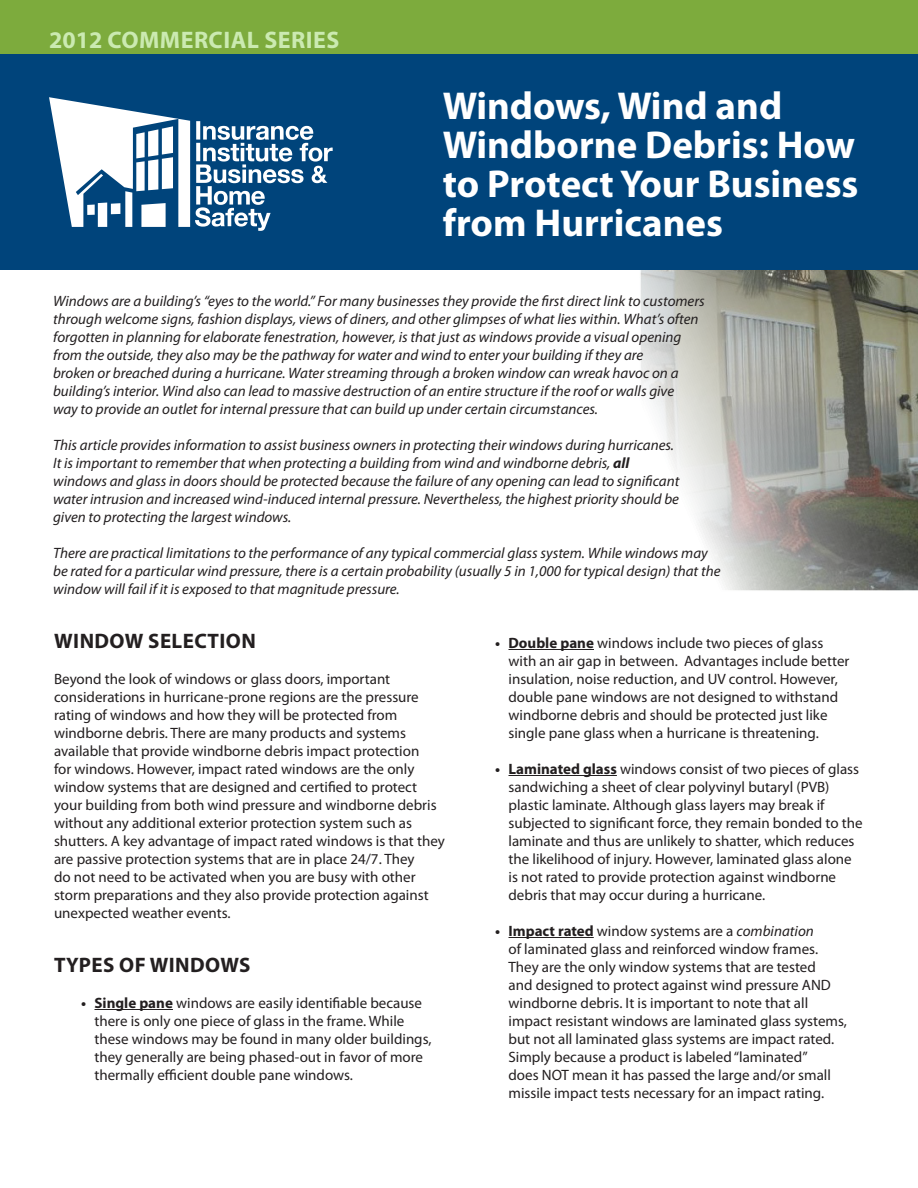
<style>
.page{position:relative;width:918px;height:1188px;background:#fff}
.page>*{position:absolute;margin:0;border:0;box-sizing:border-box;transform-origin:0 0}
.Heading_1{font:700 39px/39px "Myriad Pro";color:#fff}
.Heading_2{font:700 24px "Myriad Pro";letter-spacing:.02em;color:#cbeab1}
.Heading_2-2{font:700 21px "Myriad Pro";letter-spacing:.02em;color:#231f20}
.Bullets{font:15px/18px "Myriad Pro";color:#231f20}
.t1{font:italic 15px/18px "Myriad Pro";color:#231f20}
.s1{font-weight:700}
.s2{font-style:italic}
</style>
<div class="page">
<img style="left:640px;top:270px;width:278px;height:321px">
<hr style="left:94px;top:1009px;width:79px;height:1px;background:#231f20">
<hr style="left:508px;top:649px;width:86px;height:1px;background:#231f20">
<hr style="left:508px;top:775px;width:109px;height:1px;background:#231f20">
<hr style="left:508px;top:937px;width:86px;height:1px;background:#231f20">
<div style="left:0;top:34px;width:918px;height:236px;background:#00447b"></div>
<div style="left:0;top:0;width:918px;height:54px;background:#7dab3d"></div>
<svg style="left:49px;top:97px;width:284px;height:134px"></svg>
<p class="Heading_2" style="left:49px;top:24px;width:292px">2012 COMMERCIAL SERIES</p>
<p class="Heading_1" style="left:443px;top:85px;width:417px">Windows, Wind and<br>Windborne Debris: How to Protect Your Business from Hurricanes</p>
<p class="t1" style="left:53px;top:292px;width:653px">Windows are a building’s “eyes to the world.” For many businesses they provide the first direct link to customers through welcome signs, fashion displays, views of diners, and other glimpses of what lies within. What’s often forgotten in planning for elaborate fenestration, however, is that just as windows provide a visual opening from the outside, they also may be the pathway for water and wind to enter your building if they are<br>broken or breached during a hurricane. Water streaming through a broken window can wreak havoc on a building’s interior. Wind also can lead to massive destruction of an entire structure if the roof or walls give<br>way to provide an outlet for internal pressure that can build up under certain circumstances.</p>
<p class="t1" style="left:53px;top:436px;width:628px">This article provides information to assist business owners in protecting their windows during hurricanes.<br>It is important to remember that when protecting a building from wind and windborne debris, <span class="s1">all </span>windows and glass in doors should be protected because the failure of any opening can lead to significant water intrusion and increased wind-induced internal pressure. Nevertheless, the highest priority should be given to protecting the largest windows.</p>
<p class="t1" style="left:53px;top:544px;width:669px">There are practical limitations to the performance of any typical commercial glass system. While windows may be rated for a particular wind pressure, there is a certain probability (usually 5 in 1,000 for typical design) that the window will fail if it is exposed to that magnitude pressure.</p>
<p class="Heading_2-2" style="left:54px;top:627px;width:203px">WINDOW SELECTION</p>
<p class="Bullets" style="left:54px;top:670px;width:392px">Beyond the look of windows or glass doors, important considerations in hurricane-prone regions are the pressure rating of windows and how they will be protected from windborne debris. There are many products and systems available that provide windborne debris impact protection<br>for windows. However, impact rated windows are the only window systems that are designed and certified to protect your building from both wind pressure and windborne debris without any additional exterior protection system such as shutters. A key advantage of impact rated windows is that they are passive protection systems that are in place 24/7. They<br>do not need to be activated when you are busy with other storm preparations and they also provide protection against unexpected weather events.</p>
<p class="Heading_2-2" style="left:54px;top:951px;width:198px">TYPES OF WINDOWS</p>
<p class="Bullets" style="left:94px;top:994px;width:339px;text-indent:-14px"><span class="s1">• Single pane</span> windows are easily identifiable because there is only one piece of glass in the frame. While these windows may be found in many older buildings, they generally are being phased-out in favor of more thermally efficient double pane windows.</p>
<p class="Bullets" style="left:508px;top:634px;width:342px;text-indent:-14px"><span class="s1">• Double pane</span> windows include two pieces of glass with an air gap in between. Advantages include better insulation, noise reduction, and UV control. However, double pane windows are not designed to withstand windborne debris and should be protected just like single pane glass when a hurricane is threatening.</p>
<p class="Bullets" style="left:508px;top:760px;width:356px;text-indent:-14px"><span class="s1">• Laminated glass</span> windows consist of two pieces of glass sandwiching a sheet of clear polyvinyl butaryl (PVB) plastic laminate. Although glass layers may break if subjected to significant force, they remain bonded to the laminate and thus are unlikely to shatter, which reduces the likelihood of injury. However, laminated glass alone is not rated to provide protection against windborne debris that may occur during a hurricane.</p>
<p class="Bullets" style="left:508px;top:922px;width:340px;text-indent:-14px"><span class="s1">• Impact rated</span> window systems are a <span class="s2">combination<br></span>of laminated glass and reinforced window frames.<br>They are the only window systems that are tested<br>and designed to protect against wind pressure AND windborne debris. It is important to note that all impact resistant windows are laminated glass systems, but not all laminated glass systems are impact rated.<br>Simply because a product is labeled “laminated”<br>does NOT mean it has passed the large and/or small missile impact tests necessary for an impact rating.</p>
</div>
